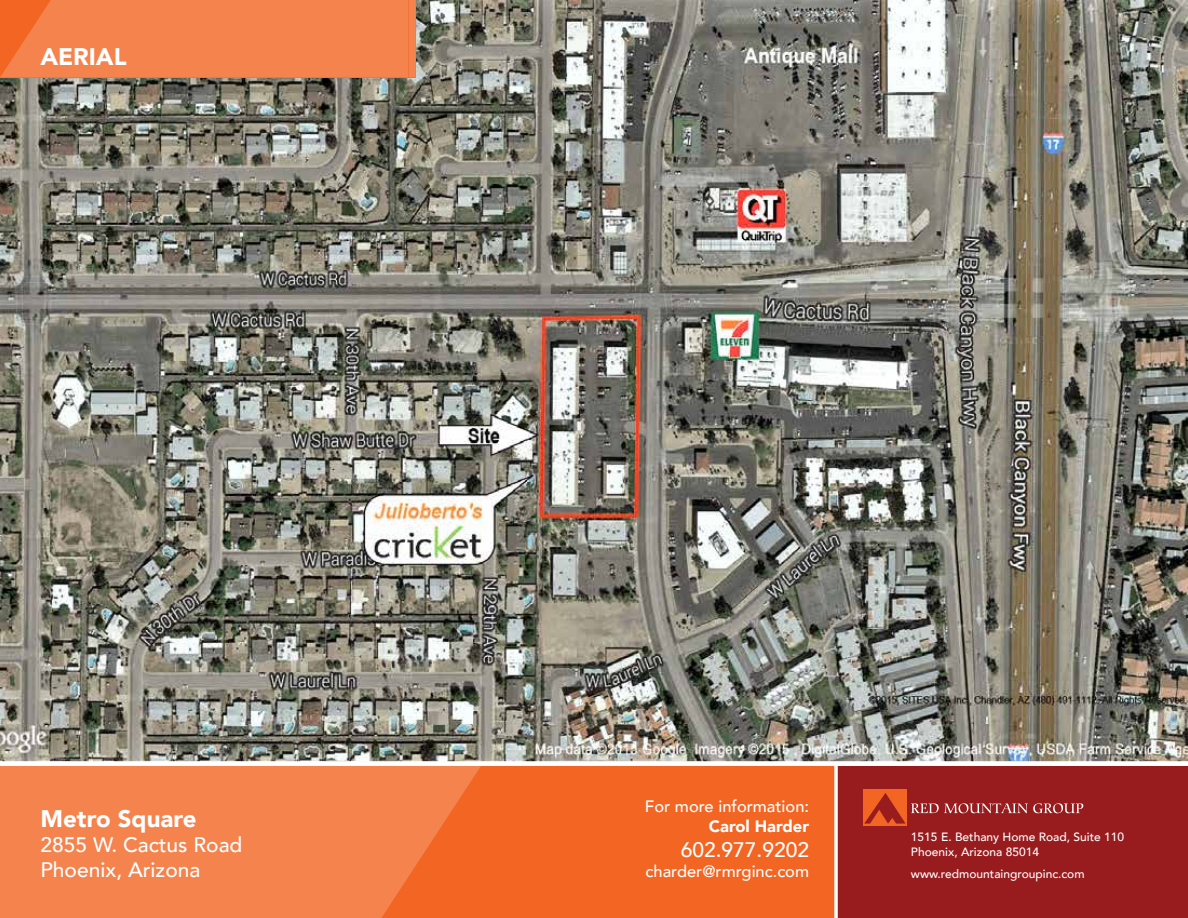
<style>
.page{position:relative;width:1188px;height:918px;background:#fff}
.page>*{position:absolute;margin:0;border:0;box-sizing:border-box;transform-origin:0 0}
.t1{font:900 24px "Avenir";color:#fff}
.t2{font:500 21px/25.2px "Avenir";color:#fff}
.t3{font:500 16.5px "Avenir";color:#fff}
.t4{font:900 16.5px "Avenir";color:#fff}
.t5{font:500 12px/14.7px "Avenir";color:#fff}
</style>
<div class="page">
<img style="left:0;top:0;width:1188px;height:761px">
<div style="left:836px;top:764px;width:352px;height:154px;background:#981b1e"></div>
<div style="left:0;top:764px;width:836px;height:154px;background:#f26522"></div>
<svg style="left:0;top:766px;width:481px;height:152px;background:#f37f48"></svg>
<div style="left:863px;top:789px;width:44px;height:37px;background:#f26522"></div>
<svg style="left:864px;top:793px;width:219px;height:31px"></svg>
<svg style="left:0;top:0;width:416px;height:78px;background:#f38049"></svg>
<div style="left:0;top:761px;width:1188px;height:5px;background:#fff"></div>
<hr style="left:835px;top:764px;width:3px;height:154px;background:#fff">
<h1 class="t1" style="left:40px;top:36px;width:88px">AERIAL</h1>
<h1 class="t1" style="left:41px;top:798px;width:157px">Metro Square</h1>
<h2 class="t2" style="left:40px;top:831px;width:203px">2855 W. Cactus Road<br>Phoenix, Arizona</h2>
<h3 class="t3" style="left:645px;top:792px;width:166px">For more information:</h3>
<h3 class="t4" style="left:709px;top:812px;width:102px">Carol Harder</h3>
<h2 class="t2" style="left:681px;top:836px;width:130px">602.977.9202</h2>
<h3 class="t3" style="left:646px;top:857px;width:165px">charder@rmrginc.com</h3>
<p class="t5" style="left:911px;top:829px;width:215px">1515 E. Bethany Home Road, Suite 110<br>Phoenix, Arizona 85014</p>
<p class="t5" style="left:911px;top:865px;width:175px">www.redmountaingroupinc.com</p>
</div>
